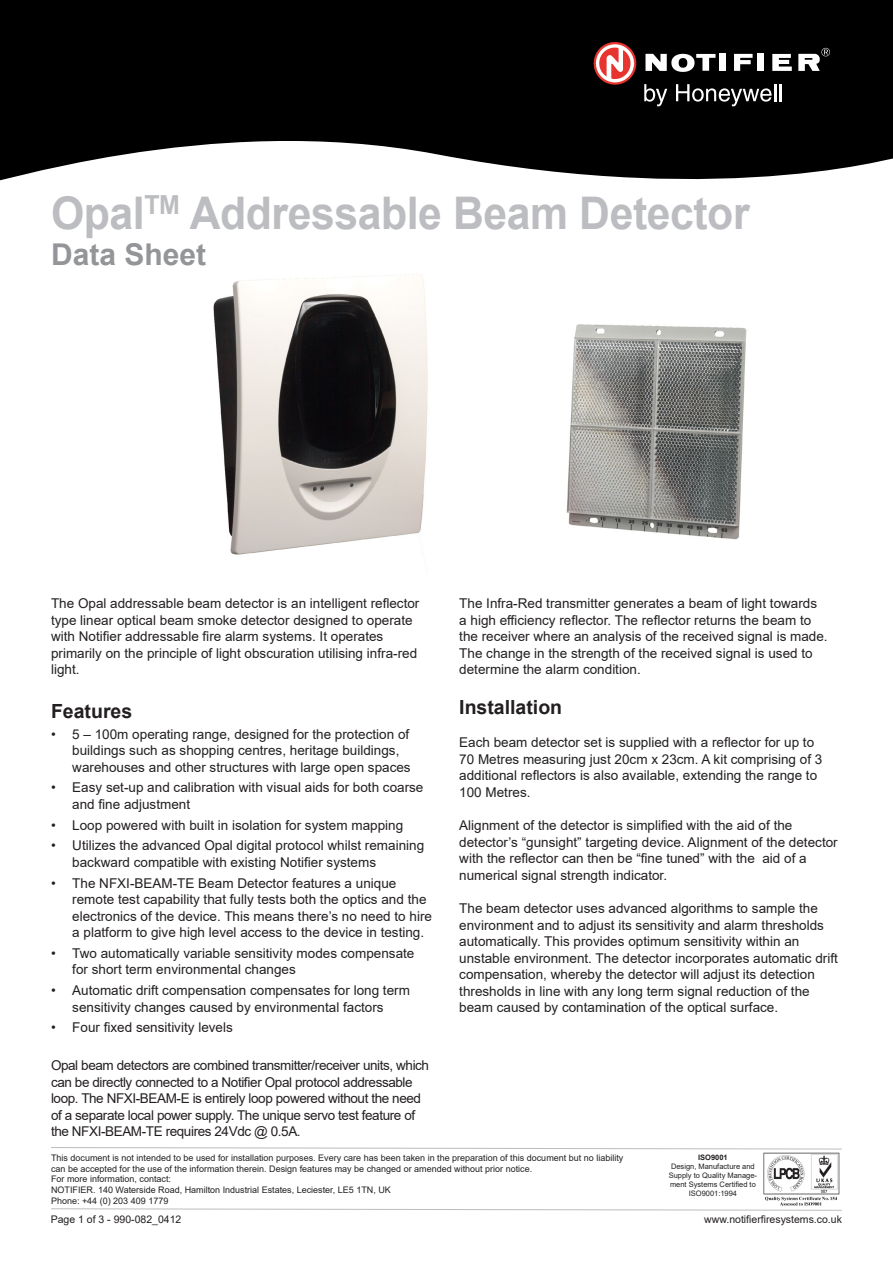
<style>
.page{position:relative;width:893px;height:1263px;background:#fff}
.page>*{position:absolute;margin:0;border:0;box-sizing:border-box;transform-origin:0 0}
.t1{font:700 45px "Arial";letter-spacing:-.01em;color:#bcbdc0;scale:.95 1}
.t2{font:700 30px "Arial";color:#939598}
.t3{font:700 19.5px "Arial";color:#231f20}
.t4{font:13.5px/16.5px "Arial";color:#231f20}
.t5{font:13.5px/16.5px "Arial";letter-spacing:-.03em;color:#231f20}
.t6{font:10.5px "Arial";color:#231f20}
.t7{font:9px/10.8px "Arial";color:#231f20}
.t8{font:7.5px/9px "Arial";color:#231f20;text-align:center}
.t9{font:700 7.5px "Arial";color:#231f20}
</style>
<div class="page">
<svg style="left:51px;top:1147px;width:791px;height:2px"></svg>
<img style="left:764px;top:1152px;width:76px;height:54px">
<svg style="left:51px;top:1208px;width:791px;height:2px"></svg>
<img style="left:213px;top:274px;width:215px;height:281px">
<img style="left:566px;top:324px;width:181px;height:216px">
<svg style="left:0;top:0;width:893px;height:181px;background:#1c1c1c"></svg>
<div style="left:719px;top:54px;width:7px;height:17px;background:#fff"></div>
<svg style="left:734px;top:54px;width:19px;height:17px"></svg>
<div style="left:757px;top:54px;width:7px;height:17px;background:#fff"></div>
<svg style="left:772px;top:54px;width:20px;height:17px"></svg>
<svg style="left:645px;top:54px;width:70px;height:18px"></svg>
<svg style="left:594px;top:42px;width:42px;height:43px"></svg>
<svg style="left:798px;top:48px;width:32px;height:23px"></svg>
<svg style="left:644px;top:84px;width:23px;height:22px"></svg>
<svg style="left:676px;top:84px;width:105px;height:22px"></svg>
<p class="t1" style="left:51px;top:182px;width:737px">Opal<sup>TM</sup> Addressable Beam Detector</p>
<p class="t2" style="left:51px;top:233px;width:157px">Data Sheet</p>
<p class="t4" style="left:51px;top:595px;width:370px">The Opal addressable beam detector is an intelligent reflector type linear optical beam smoke detector designed to operate with Notifier addressable fire alarm systems. It operates primarily on the principle of light obscuration utilising infra-red light.</p>
<p class="t3" style="left:51px;top:697px;width:83px">Features</p>
<p class="t4" style="left:72px;top:725px;width:340px;text-indent:-21px">• 5 – 100m operating range, designed for the protection of buildings such as shopping centres, heritage buildings, warehouses and other structures with large open spaces</p>
<p class="t4" style="left:72px;top:779px;width:353px;text-indent:-21px">• Easy set-up and calibration with visual aids for both coarse and fine adjustment</p>
<p class="t4" style="left:51px;top:816px;width:354px">• Loop powered with built in isolation for system mapping</p>
<p class="t4" style="left:72px;top:837px;width:353px;text-indent:-21px">• Utilizes the advanced Opal digital protocol whilst remaining backward compatible with existing Notifier systems</p>
<p class="t4" style="left:72px;top:874px;width:361px;text-indent:-21px">• The NFXI-BEAM-TE Beam Detector features a unique remote test capability that fully tests both the optics and the electronics of the device. This means there’s no need to hire a platform to give high level access to the device in testing.</p>
<p class="t4" style="left:72px;top:945px;width:344px;text-indent:-21px">• Two automatically variable sensitivity modes compensate for short term environmental changes</p>
<p class="t4" style="left:51px;top:982px;width:360px;text-align:center">• Automatic drift compensation compensates for long term sensitivity changes caused by environmental factors</p>
<p class="t4" style="left:51px;top:1019px;width:183px">• Four fixed sensitivity levels</p>
<p class="t5" style="left:51px;top:1057px;width:380px">Opal beam detectors are combined transmitter/receiver units, which can be directly connected to a Notifier Opal protocol addressable loop. The NFXI-BEAM-E is entirely loop powered without the need of a separate local power supply. The unique servo test feature of the NFXI-BEAM-TE requires 24Vdc @ 0.5A.</p>
<p class="t4" style="left:459px;top:595px;width:370px">The Infra-Red transmitter generates a beam of light towards a high efficiency reflector. The reflector returns the beam to the receiver where an analysis of the received signal is made.<br>The change in the strength of the received signal is used to determine the alarm condition.</p>
<p class="t3" style="left:459px;top:693px;width:104px">Installation</p>
<p class="t4" style="left:459px;top:734px;width:365px">Each beam detector set is supplied with a reflector for up to 70 Metres measuring just 20cm x 23cm. A kit comprising of 3 additional reflectors is also available, extending the range to 100 Metres.</p>
<p class="t4" style="left:459px;top:817px;width:380px">Alignment of the detector is simplified with the aid of the detector’s “gunsight” targeting device. Alignment of the detector with the reflector can then be “fine tuned” with the aid of a numerical signal strength indicator.</p>
<p class="t4" style="left:459px;top:900px;width:380px">The beam detector uses advanced algorithms to sample the environment and to adjust its sensitivity and alarm thresholds automatically. This provides optimum sensitivity within an unstable environment. The detector incorporates automatic drift compensation, whereby the detector will adjust its detection thresholds in line with any long term signal reduction of the beam caused by contamination of the optical surface.</p>
<p class="t7" style="left:51px;top:1152px;width:574px">This document is not intended to be used for installation purposes. Every care has been taken in the preparation of this document but no liability can be accepted for the use of the information therein. Design features may be changed or amended without prior notice.</p>
<p class="t7" style="left:51px;top:1174px;width:122px">For more information, contact:</p>
<p class="t7" style="left:51px;top:1184px;width:341px">NOTIFIER. 140 Waterside Road, Hamilton Industrial Estates, Leciester, LE5 1TN, UK<br>Phone: +44 (0) 203 409 1779</p>
<p class="t9" style="left:698px;top:1152px;width:31px">ISO9001</p>
<p class="t8" style="left:669px;top:1161px;width:90px">Design, Manufacture and<br>Supply to Quality Manage&shy;ment Systems Certified to<br>ISO9001:1994</p>
<p class="t6" style="left:51px;top:1212px;width:132px">Page 1 of 3 - 990-082_0412</p>
<p class="t6" style="left:704px;top:1212px;width:139px">www.notifierfiresystems.co.uk</p>
</div>
